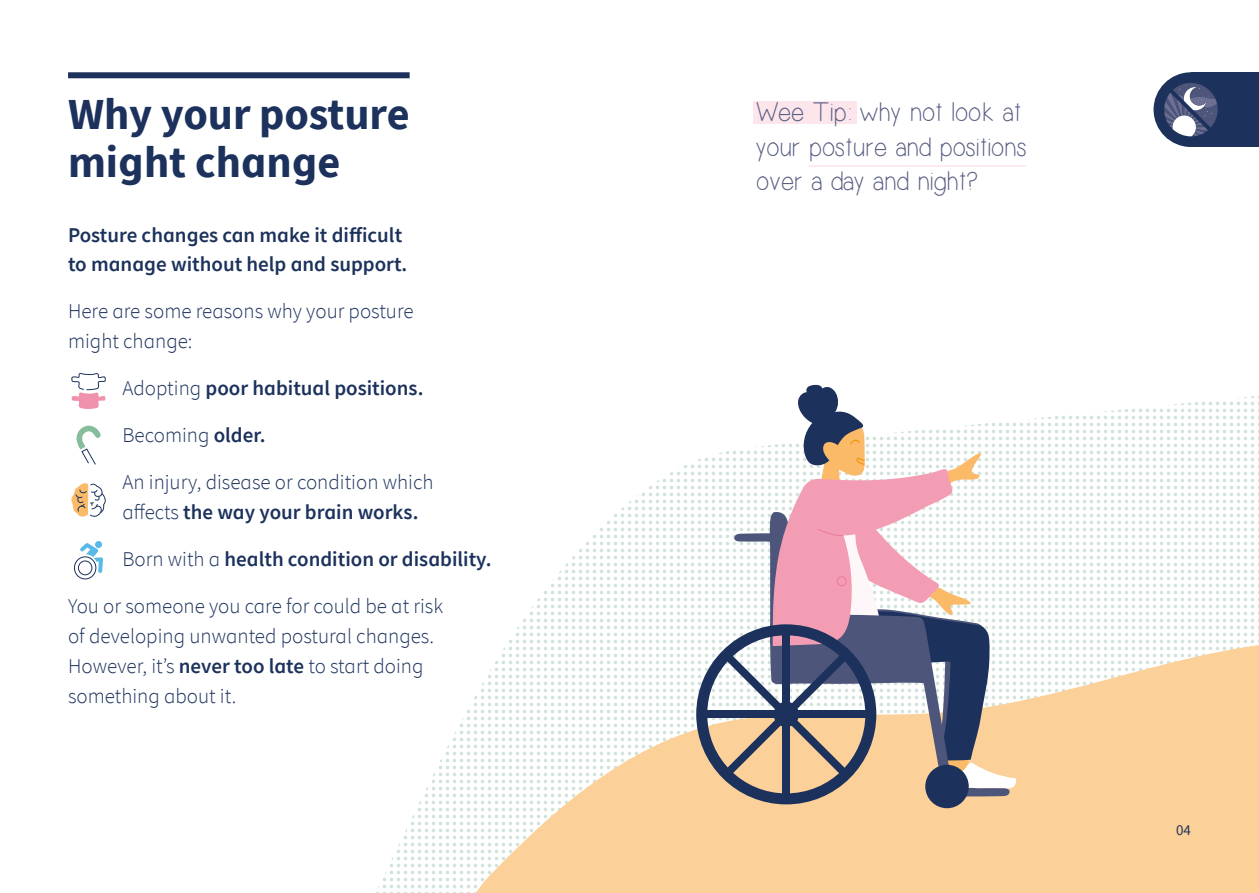
<style>
.page{position:relative;width:1259px;height:893px;background:#fff}
.page>*{position:absolute;margin:0;border:0;box-sizing:border-box;transform-origin:0 0}
.t1{font:700 44.25px/47.8px "Source Sans Pro";color:#1c325c}
.t2{font:27px/34.5px "Simplicity";letter-spacing:.02em;color:#575d82}
.t3{font:300 21px/30px "Source Sans Pro";color:#1c325c}
.t4{font:600 21px/28.5px "Source Sans Pro";color:#1c325c}
.t5{font:15px "Source Sans Pro";color:#1c325c}
.s1{font-weight:300}
.s2{font-weight:600}
</style>
<div class="page">
<svg style="left:376px;top:396px;width:883px;height:497px"></svg>
<svg style="left:466px;top:643px;width:793px;height:250px;fill:#fcd099"></svg>
<div style="left:925px;top:765px;width:43px;height:43px;background:#1c325c;border-radius:50%"></div>
<svg style="left:696px;top:385px;width:320px;height:419px"></svg>
<div style="left:836px;top:576px;width:11px;height:10px;border:1px solid #ee7a9c;border-radius:4px"></div>
<hr style="left:808px;top:165px;width:218px;height:2px;background:#fce5eb">
<div style="left:752px;top:101px;width:104px;height:22px;background:#fce5eb"></div>
<div style="left:68px;top:72px;width:342px;height:6px;background:#1c325c"></div>
<div style="left:1191px;top:72px;width:68px;height:75px;background:#1c325c"></div>
<div style="left:1153px;top:72px;width:75px;height:75px;background:#1c325c;border-radius:50%"></div>
<svg style="left:1164px;top:83px;width:53px;height:53px"></svg>
<svg style="left:71px;top:373px;width:35px;height:36px"></svg>
<svg style="left:71px;top:483px;width:35px;height:34px"></svg>
<div style="left:95px;top:541px;width:7px;height:7px;background:#5ab9e6;border-radius:50%"></div>
<div style="left:74px;top:557px;width:22px;height:22px;border:1px solid #1c325c;border-radius:50%"></div>
<div style="left:78px;top:561px;width:14px;height:14px;border:1px solid #1c325c;border-radius:50%"></div>
<svg style="left:80px;top:543px;width:23px;height:30px"></svg>
<svg style="left:76px;top:426px;width:25px;height:39px"></svg>
<h1 class="t1" style="left:68px;top:89px;width:343px">Why your posture might change</h1>
<p class="t4" style="left:68px;top:221px;width:341px">Posture changes can make it difficult to manage without help and support.</p>
<p class="t3" style="left:68px;top:296px;width:347px">Here are some reasons why your posture might change:</p>
<p class="t4" style="left:122px;top:373px;width:302px"><span class="s1">Adopting</span> poor habitual positions.</p>
<p class="t3" style="left:122px;top:420px;width:145px">Becoming <span class="s2">older.</span></p>
<p class="t3" style="left:122px;top:467px;width:312px">An injury, disease or condition which affects <span class="s2">the way your brain works.</span></p>
<p class="t4" style="left:122px;top:544px;width:370px"><span class="s1">Born with a</span> health condition or disability.</p>
<p class="t3" style="left:68px;top:591px;width:377px">You or someone you care for could be at risk of developing unwanted postural changes.<br>However, it’s <span class="s2">never too late</span> to start doing something about it.</p>
<p class="t2" style="left:756px;top:96px;width:272px">Wee Tip: why not look at your posture and positions over a day and night?</p>
<p class="t5" style="left:1176px;top:820px;width:16px">04</p>
</div>
